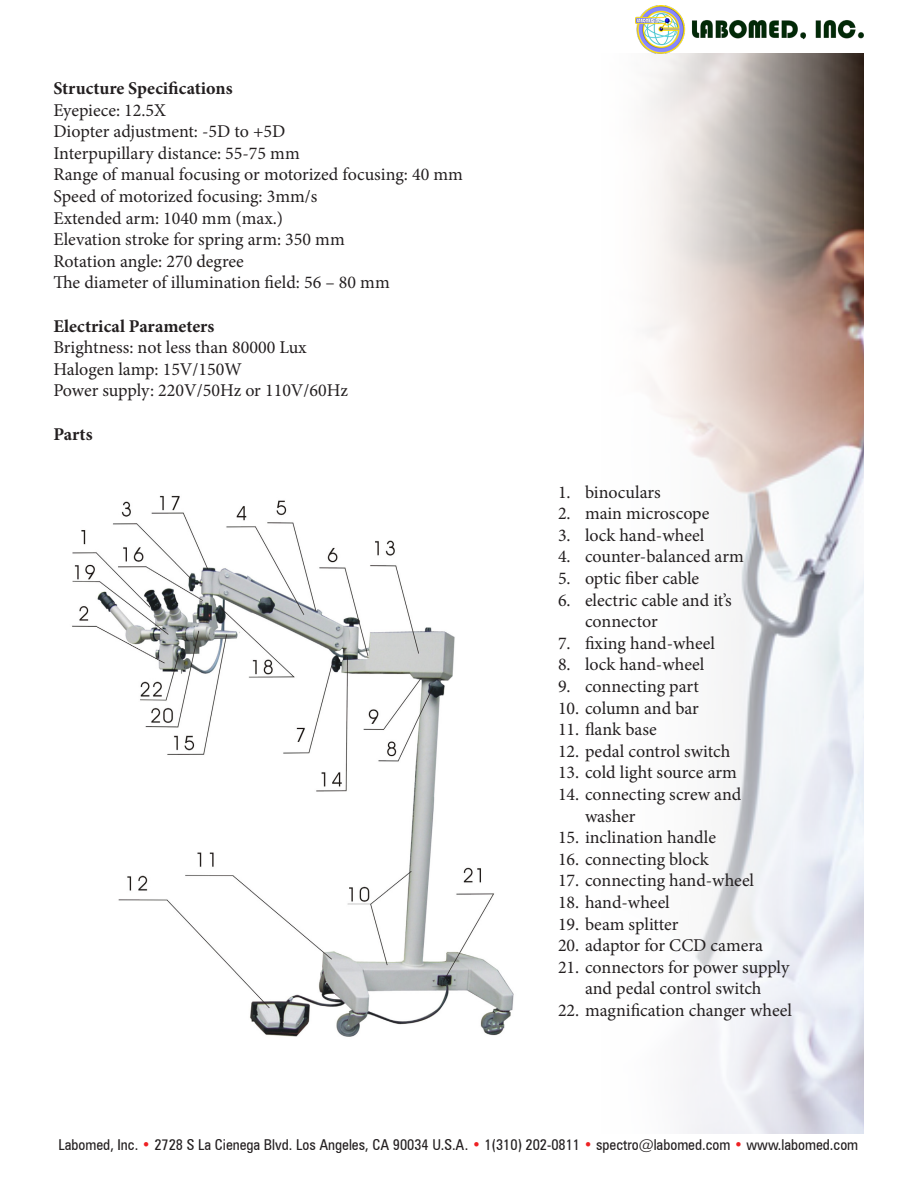
<style>
.page{position:relative;width:918px;height:1188px;background:#fff}
.page>*{position:absolute;margin:0;border:0;box-sizing:border-box;transform-origin:0 0}
.t1{font:18px/21.6px "Minion Pro";color:#231f20}
.t2{font:700 18px "Minion Pro";color:#231f20}
.t3{font:condensed 15px "Zurich BT";color:#231f20}
.s1{color:#ee2123}
</style>
<div class="page">
<img style="left:635px;top:6px;width:229px;height:48px">
<img style="left:647px;top:54px;width:217px;height:1080px">
<img style="left:72px;top:495px;width:442px;height:542px">
<p class="t2" style="left:53px;top:76px;width:181px">Structure Specifications</p>
<p class="t1" style="left:53px;top:99px;width:114px">Eyepiece: 12.5X</p>
<p class="t1" style="left:53px;top:121px;width:234px">Diopter adjustment: -5D to +5D</p>
<p class="t1" style="left:53px;top:142px;width:248px">Interpupillary distance: 55-75 mm</p>
<p class="t1" style="left:53px;top:164px;width:411px">Range of manual focusing or motorized focusing: 40 mm</p>
<p class="t1" style="left:53px;top:186px;width:266px">Speed of motorized focusing: 3mm/s</p>
<p class="t1" style="left:53px;top:207px;width:231px">Extended arm: 1040 mm (max.)</p>
<p class="t1" style="left:53px;top:229px;width:293px">Elevation stroke for spring arm: 350 mm</p>
<p class="t1" style="left:53px;top:250px;width:192px">Rotation angle: 270 degree</p>
<p class="t1" style="left:53px;top:272px;width:338px">The diameter of illumination field: 56 – 80 mm</p>
<p class="t2" style="left:53px;top:313px;width:162px">Electrical Parameters</p>
<p class="t1" style="left:53px;top:337px;width:255px">Brightness: not less than 80000 Lux</p>
<p class="t1" style="left:53px;top:358px;width:190px">Halogen lamp: 15V/150W</p>
<p class="t1" style="left:53px;top:380px;width:296px">Power supply: 220V/50Hz or 110V/60Hz</p>
<p class="t2" style="left:53px;top:421px;width:41px">Parts</p>
<p class="t1" style="left:558px;top:481px;width:104px">1. binoculars</p>
<p class="t1" style="left:558px;top:503px;width:153px">2. main microscope</p>
<p class="t1" style="left:558px;top:524px;width:148px">3. lock hand-wheel</p>
<p class="t1" style="left:558px;top:546px;width:187px">4. counter-balanced arm</p>
<p class="t1" style="left:558px;top:568px;width:143px">5. optic fiber cable</p>
<p class="t1" style="left:585px;top:589px;width:148px;text-indent:-27px">6. electric cable and it’s connector</p>
<p class="t1" style="left:558px;top:632px;width:159px">7. fixing hand-wheel</p>
<p class="t1" style="left:558px;top:654px;width:148px">8. lock hand-wheel</p>
<p class="t1" style="left:558px;top:676px;width:142px">9. connecting part</p>
<p class="t1" style="left:558px;top:697px;width:142px">10. column and bar</p>
<p class="t1" style="left:558px;top:719px;width:100px">11. flank base</p>
<p class="t1" style="left:558px;top:740px;width:174px">12. pedal control switch</p>
<p class="t1" style="left:558px;top:762px;width:180px">13. cold light source arm</p>
<p class="t1" style="left:585px;top:784px;width:158px;text-indent:-27px">14. connecting screw and washer</p>
<p class="t1" style="left:558px;top:827px;width:160px">15. inclination handle</p>
<p class="t1" style="left:558px;top:848px;width:152px">16. connecting block</p>
<p class="t1" style="left:558px;top:870px;width:198px">17. connecting hand-wheel</p>
<p class="t1" style="left:558px;top:892px;width:113px">18. hand-wheel</p>
<p class="t1" style="left:558px;top:913px;width:122px">19. beam splitter</p>
<p class="t1" style="left:558px;top:935px;width:206px">20. adaptor for CCD camera</p>
<p class="t1" style="left:558px;top:956px;width:233px;text-align:center">21. connectors for power supply and pedal control switch</p>
<p class="t1" style="left:558px;top:1000px;width:235px">22. magnification changer wheel</p>
<p class="t3" style="left:59px;top:1136px;width:801px">Labomed, Inc. <span class="s1">•</span> 2728 S La Cienega Blvd. Los Angeles, CA 90034 U.S.A. <span class="s1">•</span> 1(310) 202-0811 <span class="s1">•</span> spectro@labomed.com <span class="s1">•</span> www.labomed.com</p>
</div>
